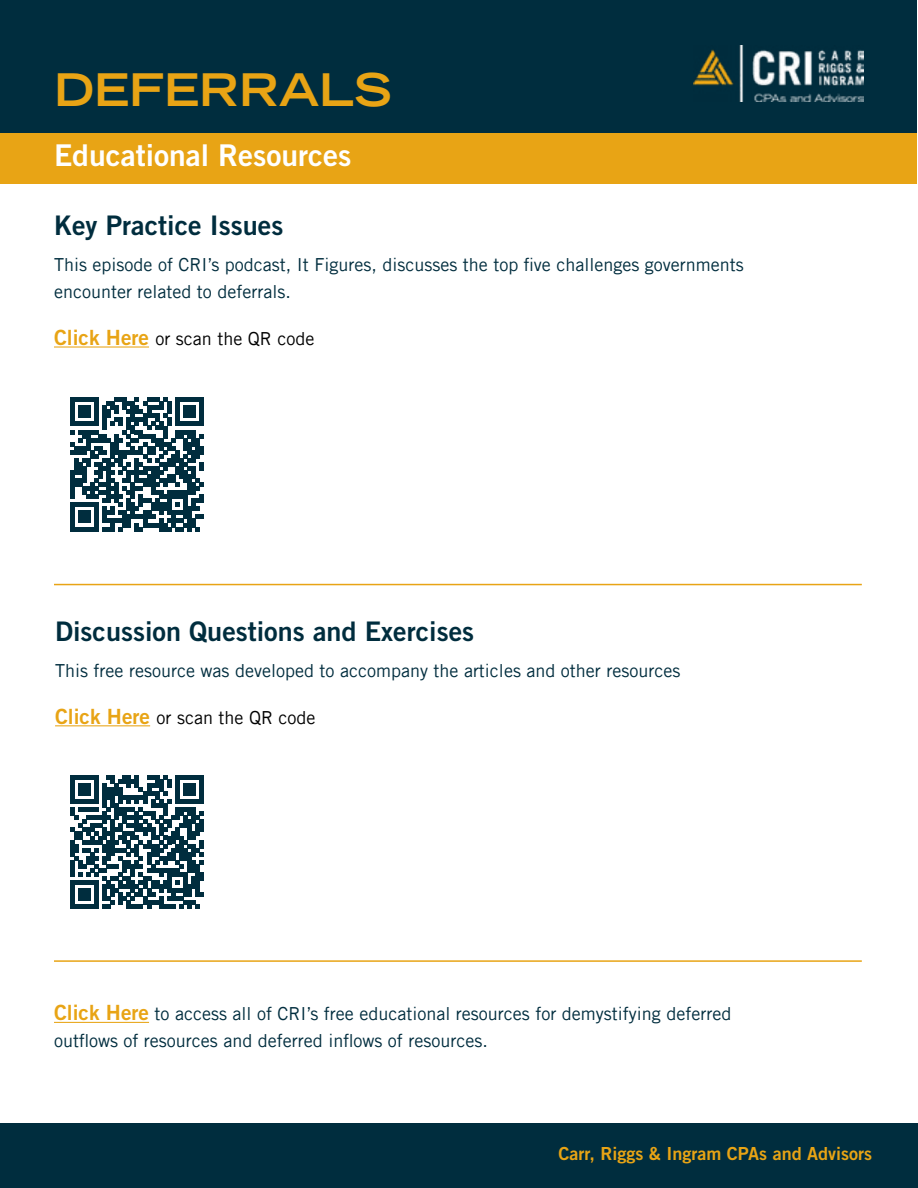
<style>
.page{position:relative;width:918px;height:1188px;background:#fff}
.page>*{position:absolute;margin:0;border:0;box-sizing:border-box;transform-origin:0 0}
.t1{font:700 expanded 45px "Trade Gothic LT Std";color:#e8a415}
.t2{font:30px "Trade Gothic LT Std Bd 2";color:#fff}
.t3{font:27px "Trade Gothic LT Std Bd 2";color:#002d3e}
.t4{font:18px/27px "Trade Gothic LT Std";color:#002d3e}
.t5{font:18px "Trade Gothic LT Std";color:#000}
.t6{font:18px "Trade Gothic LT Std Bd 2";color:#e8a415}
.s1{font-family:"Trade Gothic LT Std Bd 2";font-size:21px;color:#e8a415}
</style>
<div class="page">
<div style="left:1px;top:0;width:916px;height:170px;background:#002d3e"></div>
<img style="left:694px;top:45px;width:170px;height:56px">
<div style="left:1px;top:133px;width:916px;height:51px;background:#e8a415"></div>
<div style="left:0;top:1124px;width:918px;height:64px;background:#002d3e"></div>
<div style="left:0;top:1123px;width:918px;height:65px;border:2px solid #002d3e"></div>
<hr style="left:54px;top:346px;width:95px;height:2px;background:#e8a415">
<hr style="left:55px;top:725px;width:95px;height:1px;background:#e8a415">
<hr style="left:54px;top:1022px;width:95px;height:1px;background:#e8a415">
<hr style="left:54px;top:960px;width:808px;height:2px;background:#e8a415">
<hr style="left:54px;top:584px;width:808px;height:1px;background:#e8a415">
<svg style="left:70px;top:398px;width:134px;height:133px"></svg>
<svg style="left:70px;top:775px;width:134px;height:134px"></svg>
<h1 class="t1" style="left:54px;top:61px;width:339px">DEFERRALS</h1>
<h2 class="t2" style="left:54px;top:137px;width:299px">Educational Resources</h2>
<h3 class="t3" style="left:54px;top:209px;width:231px">Key Practice Issues</h3>
<p class="t4" style="left:54px;top:251px;width:691px">This episode of CRI’s podcast, It Figures, discusses the top five challenges governments encounter related to deferrals.</p>
<p class="t5" style="left:54px;top:328px;width:262px"><span class="s1">Click Here</span> or scan the QR code</p>
<h3 class="t3" style="left:55px;top:615px;width:421px">Discussion Questions and Exercises</h3>
<p class="t4" style="left:55px;top:657px;width:627px">This free resource was developed to accompany the articles and other resources</p>
<p class="t5" style="left:55px;top:706px;width:262px"><span class="s1">Click Here</span> or scan the QR code</p>
<p class="t4" style="left:54px;top:1000px;width:679px"><span class="s1">Click Here</span> to access all of CRI’s free educational resources for demystifying deferred outflows of resources and deferred inflows of resources.</p>
<p class="t6" style="left:558px;top:1142px;width:315px">Carr, Riggs &amp; Ingram CPAs and Advisors</p>
</div>
